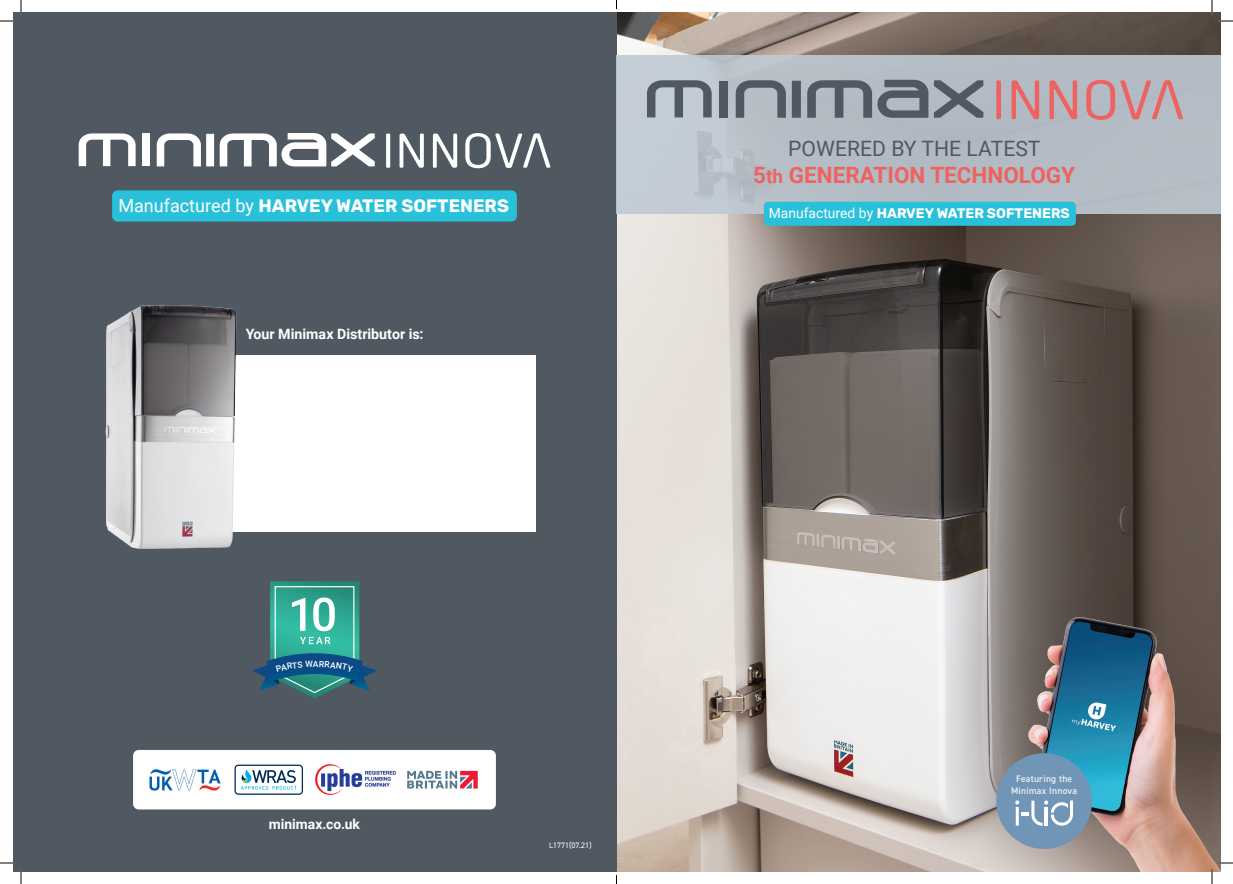
<style>
.page{position:relative;width:1233px;height:884px;background:#fff}
.page>*{position:absolute;margin:0;border:0;box-sizing:border-box;transform-origin:0 0}
.t1{font:700 22.5px "Roboto";color:#ee6361}
.t2{font:21.2px "Roboto";color:#505962}
.t3{font:700 18px "Rubik";color:#fff}
.t4{font:700 14.2px "Roboto";color:#fff}
.t5{font:700 13.9px "Rubik";color:#fff}
.t6{font:700 13.9px "Roboto";color:#fff}
.t7{font:600 9.5px/11.4px "DIN2014";letter-spacing:.025em;color:#edeff0;text-align:center}
.t8{font:8px "DIN2014";color:#fff}
.s1{font-size:19px}
.s2{font-family:"Roboto";font-weight:400}
</style>
<div class="page">
<img style="left:616px;top:12px;width:604px;height:859px">
<div style="left:12px;top:12px;width:604px;height:859px;background:#505962"></div>
<svg style="left:79px;top:133px;width:57px;height:33px"></svg>
<div style="left:142px;top:134px;width:8px;height:32px;background:#fff"></div>
<svg style="left:157px;top:133px;width:57px;height:33px"></svg>
<svg style="left:220px;top:133px;width:155px;height:33px"></svg>
<svg style="left:386px;top:134px;width:4px;height:34px"></svg>
<svg style="left:399px;top:134px;width:25px;height:34px"></svg>
<svg style="left:433px;top:134px;width:24px;height:34px"></svg>
<svg style="left:465px;top:133px;width:85px;height:35px"></svg>
<div style="left:133px;top:750px;width:363px;height:59px;background:#fff;border-radius:6px"></div>
<svg style="left:407px;top:771px;width:71px;height:17px"></svg>
<svg style="left:241px;top:770px;width:55px;height:20px"></svg>
<div style="left:234px;top:765px;width:69px;height:30px;border:1px solid #002c55;border-radius:3px"></div>
<img style="left:315px;top:765px;width:80px;height:29px">
<img style="left:149px;top:769px;width:72px;height:22px">
<div style="left:616px;top:55px;width:604px;height:159px;background:linear-gradient(to right,#bdc6ce,#afb8c0)"></div>
<div style="left:219px;top:355px;width:316px;height:176px;background:#fff"></div>
<img style="left:105px;top:305px;width:139px;height:244px">
<div style="left:764px;top:202px;width:312px;height:24px;background:#29c0da;border-radius:4px"></div>
<div style="left:112px;top:190px;width:405px;height:32px;background:#29c0da;border-radius:6px"></div>
<svg style="left:647px;top:80px;width:64px;height:37px"></svg>
<div style="left:719px;top:81px;width:9px;height:36px;background:#505962"></div>
<svg style="left:735px;top:80px;width:51px;height:38px"></svg>
<svg style="left:792px;top:81px;width:9px;height:37px"></svg>
<svg style="left:807px;top:80px;width:121px;height:38px"></svg>
<svg style="left:934px;top:80px;width:49px;height:38px"></svg>
<div style="left:996px;top:80px;width:5px;height:39px;background:#ee6361"></div>
<svg style="left:1011px;top:80px;width:28px;height:39px"></svg>
<svg style="left:1049px;top:80px;width:28px;height:39px"></svg>
<svg style="left:1086px;top:80px;width:96px;height:40px"></svg>
<img style="left:1020px;top:608px;width:200px;height:263px">
<div style="left:996px;top:753px;width:96px;height:96px;background:#7195b6;border-radius:50%"></div>
<svg style="left:1015px;top:800px;width:58px;height:26px"></svg>
<svg style="left:1218px;top:20px;width:15px;height:2px"></svg>
<svg style="left:1218px;top:862px;width:15px;height:2px"></svg>
<svg style="left:0;top:0;width:22px;height:22px"></svg>
<svg style="left:0;top:862px;width:22px;height:22px"></svg>
<svg style="left:1211px;top:0;width:1px;height:15px"></svg>
<svg style="left:1211px;top:869px;width:1px;height:15px"></svg>
<svg style="left:252px;top:581px;width:125px;height:117px"></svg>
<p class="t2" style="left:788px;top:134px;width:254px">POWERED BY THE LATEST</p>
<p class="t1" style="left:753px;top:160px;width:323px">5<span class="s1">th</span> GENERATION TECHNOLOGY</p>
<p class="t3" style="left:118px;top:195px;width:392px"><span class="s2">Manufactured by</span> HARVEY WATER SOFTENERS</p>
<p class="t5" style="left:769px;top:206px;width:302px"><span class="s2">Manufactured by</span> HARVEY WATER SOFTENERS</p>
<p class="t4" style="left:246px;top:324px;width:179px">Your Minimax Distributor is:</p>
<p class="t6" style="left:269px;top:814px;width:93px">minimax.co.uk</p>
<p class="t8" style="left:549px;top:840px;width:44px">L1771(07.21)</p>
<p class="t7" style="left:1011px;top:773px;width:68px">Featuring the<br>Minimax Innova</p>
</div>
